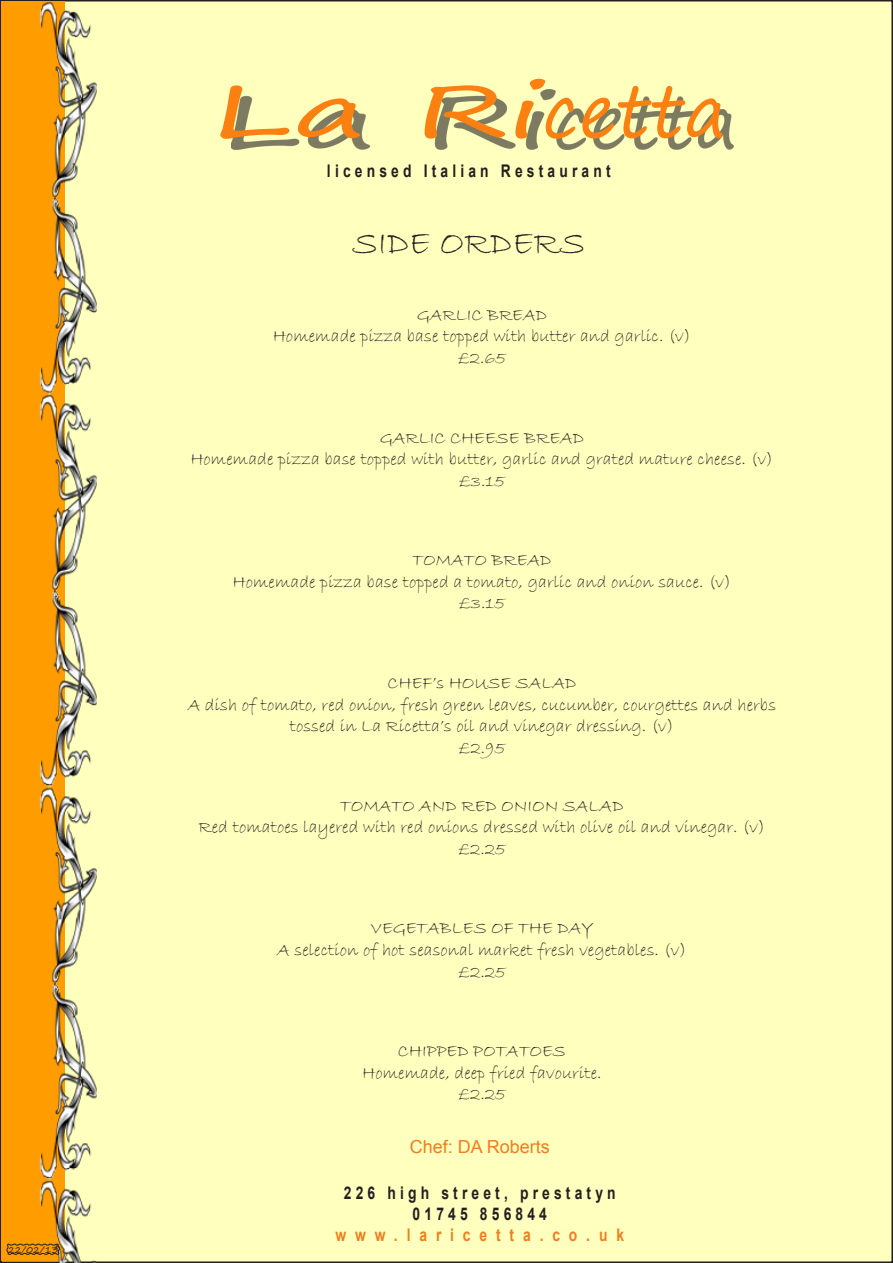
<style>
.page{position:relative;width:893px;height:1263px;background:#fff}
.page>*{position:absolute;margin:0;border:0;box-sizing:border-box;transform-origin:0 0}
.t1{font:72px "Segoe Print";color:#fb8012;scale:1.73 1}
.LaRicatte_Menu{font:35.4px "Bradley Hand ITC";color:#231f20}
.LaRicatte_Menu-2{font:18px/21.6px "Bradley Hand ITC";color:#231f20;text-align:center}
.t2{font:18px "Arial";color:#ee7e20}
.t3{font:700 17.55px/21px "Arial";letter-spacing:.3em;color:#231f20;text-align:center;scale:.79 1}
.t4{font:700 17.55px "Arial";letter-spacing:.64em;color:#ee7e20;scale:.79 1}
.t5{font:9px "Segoe Print";color:#231f20}
</style>
<div class="page">
<div style="left:1px;top:1px;width:891px;height:1261px;background:#ffffbe"></div>
<div style="left:2px;top:2px;width:63px;height:1259px;background:#ff9d00"></div>
<div style="left:231px;top:89px;width:502px;height:60px;background:#231f20;opacity:.6"></div>
<img style="left:33px;top:2px;width:64px;height:1261px">
<svg style="left:6px;top:1243px;width:54px;height:12px"></svg>
<p class="t5" style="left:8px;top:1242px;width:51px">22/02/13</p>
<h1 class="t1" style="left:212px;top:47px;width:299px">La Ricetta</h1>
<p class="t3" style="left:327px;top:161px;width:361px">licensed Italian Restaurant</p>
<p class="LaRicatte_Menu" style="left:352px;top:221px;width:234px">SIDE ORDERS</p>
<p class="LaRicatte_Menu-2" style="left:273px;top:304px;width:420px">GARLIC BREAD<br>Homemade pizza base topped with butter and garlic. (v)</p>
<p class="LaRicatte_Menu-2" style="left:458px;top:348px;width:49px">£2.65</p>
<p class="LaRicatte_Menu-2" style="left:190px;top:427px;width:585px">GARLIC CHEESE BREAD<br>Homemade pizza base topped with butter, garlic and grated mature cheese. (v)</p>
<p class="LaRicatte_Menu-2" style="left:459px;top:470px;width:47px">£3.15</p>
<p class="LaRicatte_Menu-2" style="left:232px;top:550px;width:500px">TOMATO BREAD<br>Homemade pizza base topped a tomato, garlic and onion sauce. (v)</p>
<p class="LaRicatte_Menu-2" style="left:459px;top:593px;width:47px">£3.15</p>
<p class="LaRicatte_Menu-2" style="left:388px;top:672px;width:190px">CHEF’s HOUSE SALAD</p>
<p class="LaRicatte_Menu-2" style="left:188px;top:694px;width:590px">A dish of tomato, red onion, fresh green leaves, cucumber, courgettes and herbs tossed in La Ricetta’s oil and vinegar dressing. (v)</p>
<p class="LaRicatte_Menu-2" style="left:459px;top:737px;width:48px">£2.95</p>
<p class="LaRicatte_Menu-2" style="left:340px;top:795px;width:285px">TOMATO AND RED ONION SALAD</p>
<p class="LaRicatte_Menu-2" style="left:199px;top:817px;width:568px">Red tomatoes layered with red onions dressed with olive oil and vinegar. (v)</p>
<p class="LaRicatte_Menu-2" style="left:458px;top:838px;width:48px">£2.25</p>
<p class="LaRicatte_Menu-2" style="left:371px;top:918px;width:224px">VEGETABLES OF THE DAY</p>
<p class="LaRicatte_Menu-2" style="left:277px;top:939px;width:411px">A selection of hot seasonal market fresh vegetables. (v)</p>
<p class="LaRicatte_Menu-2" style="left:458px;top:961px;width:48px">£2.25</p>
<p class="LaRicatte_Menu-2" style="left:398px;top:1041px;width:169px">CHIPPED POTATOES</p>
<p class="LaRicatte_Menu-2" style="left:362px;top:1062px;width:241px">Homemade, deep fried favourite.</p>
<p class="LaRicatte_Menu-2" style="left:458px;top:1084px;width:48px">£2.25</p>
<p class="t2" style="left:410px;top:1135px;width:142px">Chef: DA Roberts</p>
<p class="t3" style="left:344px;top:1183px;width:346px">226 high street, prestatyn<br>01745 856844</p>
<p class="t4" style="left:336px;top:1223px;width:367px">www.laricetta.co.uk</p>
</div>
